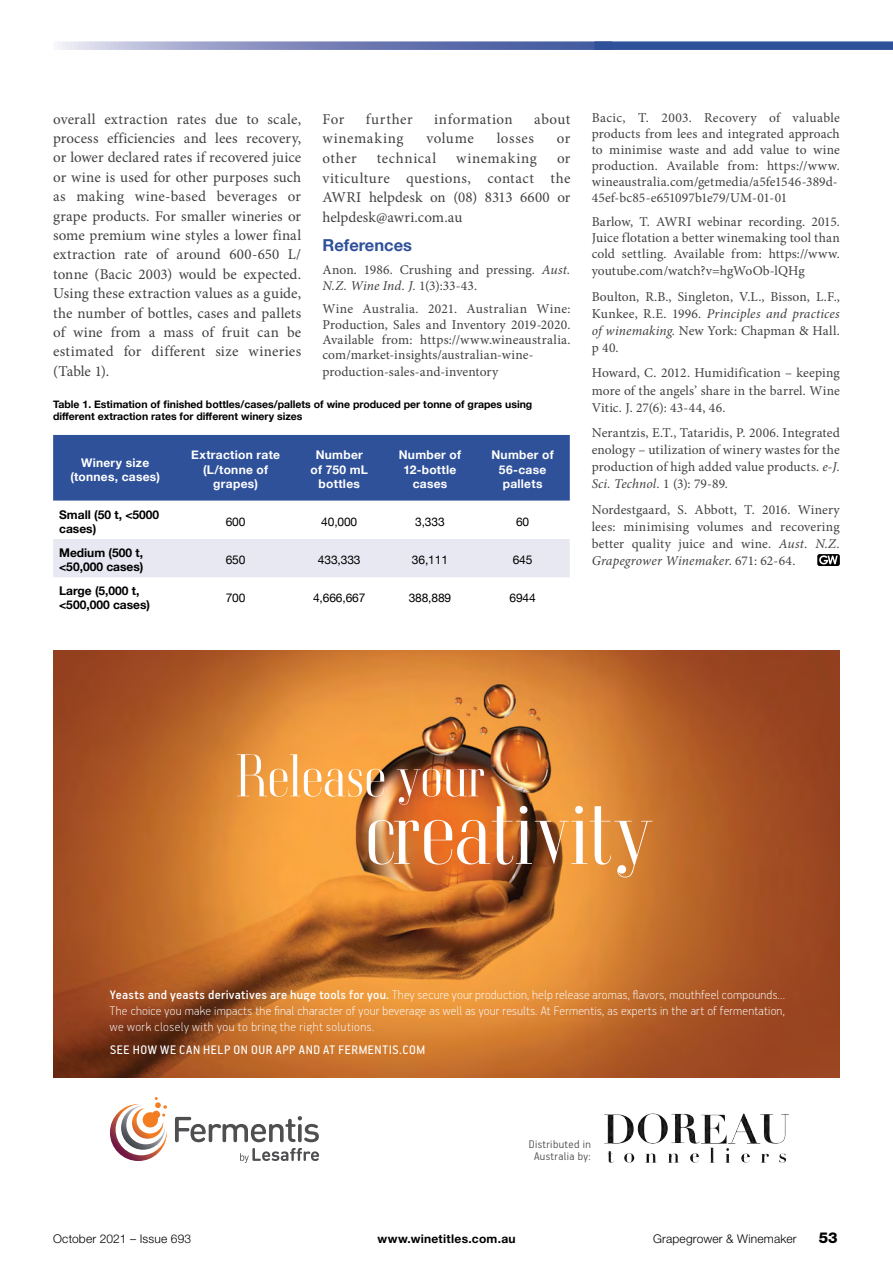
<style>
.page{position:relative;width:893px;height:1263px;background:#fff}
.page>*{position:absolute;margin:0;border:0;box-sizing:border-box;transform-origin:0 0}
.t1{font:700 16.5px "Helvetica Neue";color:#2f519a}
.t2{font:15px/19.4px "Minion Pro";letter-spacing:.025em;color:#414042;text-align:justify}
.t3{font:15px "Minion Pro";letter-spacing:.055em;color:#414042}
.t4{font:15px "Minion Pro";letter-spacing:.05em;color:#414042}
.t5{font:15px "Minion Pro";letter-spacing:.06em;color:#414042}
.t6{font:800 15px "Helvetica Neue LT Std";color:#000}
.t7{font:100 13.8px/15.9px "PF Handbook Pro";letter-spacing:.035em;color:#fff;text-align:justify}
.t8{font:13.8px "PF Handbook Pro";letter-spacing:.045em;color:#fff}
.t9{font:13.5px/17.1px "Minion Pro";letter-spacing:.01em;color:#414042;text-align:justify}
.t10{font:300 12.3px/12.3px "PF Handbook Pro";letter-spacing:.03em;color:#4d4d4f;text-align:center}
.t11{font:700 12px/14.4px "Helvetica Neue";letter-spacing:.025em;color:#fff;text-align:center}
.t12{font:700 12px/14.4px "Helvetica Neue";color:#000}
.t13{font:12px "Helvetica Neue";letter-spacing:-.01em;color:#000}
.t14{font:300 12px "Helvetica Neue LT Std";letter-spacing:.015em;color:#000}
.t15{font:700 12px "Helvetica Neue LT Std";letter-spacing:.025em;color:#000}
.t16{font:700 10.5px/12.6px "Helvetica Neue";color:#000}
.s1{font-style:italic}
.s2{font-weight:500}
</style>
<div class="page">
<img style="left:53px;top:651px;width:787px;height:427px">
<svg style="left:240px;top:1148px;width:79px;height:15px"></svg>
<svg style="left:175px;top:1116px;width:144px;height:26px"></svg>
<svg style="left:110px;top:1097px;width:57px;height:64px"></svg>
<img style="left:237px;top:754px;width:415px;height:123px">
<img style="left:604px;top:1113px;width:186px;height:50px">
<svg style="left:817px;top:554px;width:23px;height:12px"></svg>
<svg style="left:819px;top:555px;width:19px;height:9px"></svg>
<div style="left:53px;top:435px;width:517px;height:66px;background:#2f519a"></div>
<div style="left:53px;top:539px;width:517px;height:38px;background:#e8e8f2"></div>
<svg style="left:58px;top:41px;width:536px;height:9px;background:#8892c0"></svg>
<div style="left:594px;top:41px;width:299px;height:9px;background:#2f519a"></div>
<p class="t2" style="left:53px;top:109px;width:250px">overall extraction rates due to scale, process efficiencies and lees recovery, or lower declared rates if recovered juice or wine is used for other purposes such as making wine-based beverages or grape products. For smaller wineries or some premium wine styles a lower final extraction rate of around 600-650 L/ tonne (Bacic 2003) would be expected.<br>Using these extraction values as a guide, the number of bottles, cases and pallets of wine from a mass of fruit can be estimated for different size wineries (Table 1).</p>
<p class="t2" style="left:322px;top:109px;width:23px">For</p>
<p class="t5" style="left:366px;top:109px;width:48px">further</p>
<p class="t2" style="left:434px;top:109px;width:80px">information</p>
<p class="t2" style="left:534px;top:109px;width:38px">about</p>
<p class="t3" style="left:322px;top:128px;width:83px">winemaking</p>
<p class="t2" style="left:426px;top:129px;width:49px">volume</p>
<p class="t2" style="left:497px;top:129px;width:39px">losses</p>
<p class="t2" style="left:557px;top:129px;width:15px">or</p>
<p class="t2" style="left:322px;top:149px;width:36px">other</p>
<p class="t2" style="left:377px;top:149px;width:61px">technical</p>
<p class="t4" style="left:456px;top:148px;width:82px">winemaking</p>
<p class="t2" style="left:322px;top:148px;width:250px;line-height:19.8px;text-indent:235px">or viticulture questions, contact the AWRI helpdesk on (08) 8313 6600 or helpdesk@awri.com.au</p>
<p class="t1" style="left:322px;top:232px;width:91px">References</p>
<p class="t9" style="left:322px;top:263px;width:250px;line-height:15.1px">Anon. 1986. Crushing and pressing. <span class="s1">Aust.<br>N.Z. Wine Ind. J.</span> 1(3):33-43.</p>
<p class="t9" style="left:322px;top:302px;width:250px;line-height:15.1px">Wine Australia. 2021. Australian Wine:<br>Production, Sales and Inventory 2019-2020.<br>Available from: https://www.wineaustralia. com/market-insights/australian-wine-</p>
<p class="t9" style="left:322px;top:363px;width:177px">production-sales-and-inventory</p>
<p class="t16" style="left:53px;top:398px;width:481px">Table 1. Estimation of finished bottles/cases/pallets of wine produced per tonne of grapes using different extraction rates for different winery sizes</p>
<p class="t11" style="left:70px;top:455px;width:91px">Winery size (tonnes, cases)</p>
<p class="t11" style="left:191px;top:448px;width:90px">Extraction rate (L/tonne of grapes)</p>
<p class="t11" style="left:311px;top:448px;width:59px">Number of 750 mL bottles</p>
<p class="t11" style="left:399px;top:448px;width:64px">Number of<br>12-bottle cases</p>
<p class="t11" style="left:491px;top:448px;width:64px">Number of<br>56-case pallets</p>
<p class="t12" style="left:59px;top:507px;width:102px">Small (50 t, &lt;5000 cases)</p>
<p class="t13" style="left:226px;top:513px;width:21px">600</p>
<p class="t13" style="left:321px;top:513px;width:38px">40,000</p>
<p class="t13" style="left:415px;top:513px;width:31px">3,333</p>
<p class="t13" style="left:516px;top:513px;width:15px">60</p>
<p class="t12" style="left:59px;top:546px;width:86px">Medium (500 t, &lt;50,000 cases)</p>
<p class="t13" style="left:226px;top:551px;width:21px">650</p>
<p class="t13" style="left:318px;top:551px;width:44px">433,333</p>
<p class="t13" style="left:412px;top:551px;width:38px">36,111</p>
<p class="t13" style="left:513px;top:551px;width:21px">645</p>
<p class="t12" style="left:59px;top:584px;width:93px">Large (5,000 t, &lt;500,000 cases)</p>
<p class="t13" style="left:226px;top:589px;width:21px">700</p>
<p class="t13" style="left:313px;top:589px;width:54px">4,666,667</p>
<p class="t13" style="left:409px;top:589px;width:44px">388,889</p>
<p class="t13" style="left:509px;top:589px;width:28px">6944</p>
<p class="t9" style="left:592px;top:110px;width:250px;line-height:15.9px;text-align:left">Bacic, T. 2003. Recovery of valuable products from lees and integrated approach to minimise waste and add value to wine production. Available from: https://www. wineaustralia.com/getmedia/a5fe1546-389d-45ef-bc85-e651097b1e79/UM-01-01</p>
<p class="t9" style="left:592px;top:214px;width:250px;line-height:16.4px">Barlow, T. AWRI webinar recording. 2015.<br>Juice flotation a better winemaking tool than cold settling. Available from: https://www. youtube.com/watch?v=hgWoOb-lQHg</p>
<p class="t9" style="left:592px;top:288px;width:250px">Boulton, R.B., Singleton, V.L., Bisson, L.F., Kunkee, R.E. 1996. <span class="s1">Principles and practices of winemaking</span>. New York: Chapman &amp; Hall. p 40.</p>
<p class="t9" style="left:592px;top:365px;width:250px">Howard, C. 2012. Humidification – keeping more of the angels’ share in the barrel. Wine Vitic. J. 27(6): 43-44, 46.</p>
<p class="t9" style="left:592px;top:424px;width:250px">Nerantzis, E.T., Tataridis, P. 2006. Integrated enology – utilization of winery wastes for the production of high added value products. <span class="s1">e-J.<br>Sci. Technol.</span> 1 (3): 79-89.</p>
<p class="t9" style="left:592px;top:501px;width:250px">Nordestgaard, S. Abbott, T. 2016. Winery lees: minimising volumes and recovering better quality juice and wine. <span class="s1">Aust. N.Z.<br>Grapegrower Winemaker</span>. 671: 62-64.</p>
<p class="t7" style="left:110px;top:986px;width:677px"><span class="s2">Yeasts and yeasts derivatives are huge tools for you.</span> They secure your production, help release aromas, flavors, mouthfeel compounds...<br>The choice you make impacts the final character of your beverage as well as your results. At Fermentis, as experts in the art of fermentation, we work closely with you to bring the right solutions.</p>
<p class="t8" style="left:110px;top:1041px;width:316px">SEE HOW WE CAN HELP ON OUR APP AND AT FERMENTIS.COM</p>
<p class="t10" style="left:529px;top:1137px;width:64px">Distributed in<br>Australia by:</p>
<p class="t14" style="left:53px;top:1231px;width:140px">October 2021 – Issue 693</p>
<p class="t15" style="left:377px;top:1231px;width:140px">www.winetitles.com.au</p>
<p class="t14" style="left:653px;top:1231px;width:145px">Grapegrower &amp; Winemaker</p>
<p class="t6" style="left:819px;top:1229px;width:21px">53</p>
</div>
